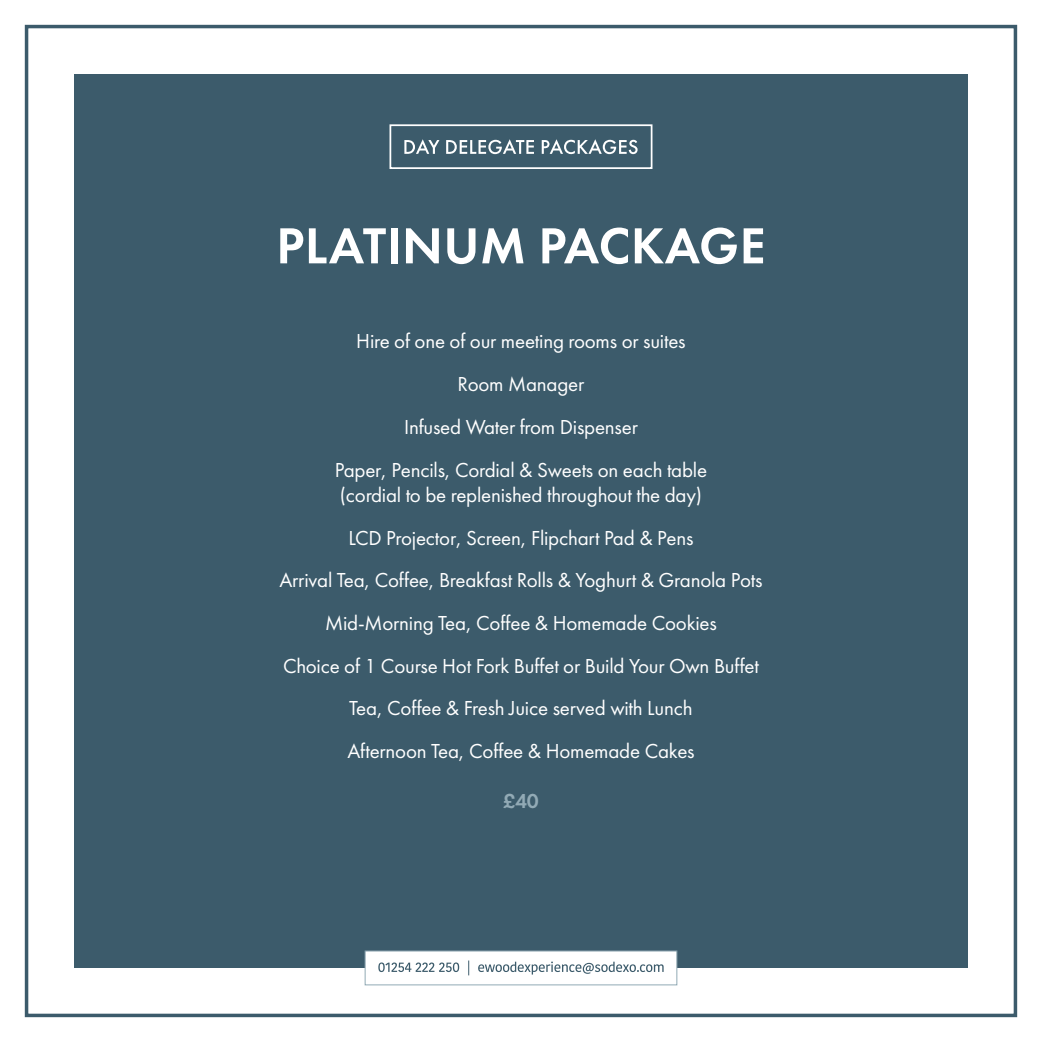
<style>
.page{position:relative;width:1042px;height:1042px;background:#fff}
.page>*{position:absolute;margin:0;border:0;box-sizing:border-box;transform-origin:0 0}
.t1{font:600 52.5px "Futura PT";letter-spacing:.01em;color:#fff}
.t2{font:21px "Futura PT";letter-spacing:-.01em;color:#fff}
.t3{font:600 21px "Futura PT";color:#92aab5}
</style>
<div class="page">
<div style="left:25px;top:25px;width:992px;height:992px;border:4px solid #3c5b6b"></div>
<div style="left:74px;top:74px;width:893px;height:893px;background:#3c5b6b"></div>
<div style="left:365px;top:950px;width:312px;height:35px;background:#fff;border:1px solid #92aab5"></div>
<svg style="left:378px;top:960px;width:285px;height:15px"></svg>
<svg style="left:404px;top:139px;width:233px;height:15px"></svg>
<div style="left:389px;top:124px;width:263px;height:45px;border:2px solid #fff"></div>
<p class="t1" style="left:276px;top:213px;width:491px">PLATINUM PACKAGE</p>
<p class="t2" style="left:356px;top:329px;width:331px">Hire of one of our meeting rooms or suites</p>
<p class="t2" style="left:457px;top:372px;width:128px">Room Manager</p>
<p class="t2" style="left:404px;top:414px;width:235px">Infused Water from Dispenser</p>
<p class="t2" style="left:335px;top:457px;width:374px">Paper, Pencils, Cordial &amp; Sweets on each table</p>
<p class="t2" style="left:340px;top:482px;width:363px">(cordial to be replenished throughout the day)</p>
<p class="t2" style="left:348px;top:525px;width:346px">LCD Projector, Screen, Flipchart Pad &amp; Pens</p>
<p class="t2" style="left:279px;top:568px;width:484px">Arrival Tea, Coffee, Breakfast Rolls &amp; Yoghurt &amp; Granola Pots</p>
<p class="t2" style="left:325px;top:610px;width:393px">Mid-Morning Tea, Coffee &amp; Homemade Cookies</p>
<p class="t2" style="left:283px;top:653px;width:477px">Choice of 1 Course Hot Fork Buffet or Build Your Own Buffet</p>
<p class="t2" style="left:349px;top:696px;width:345px">Tea, Coffee &amp; Fresh Juice served with Lunch</p>
<p class="t2" style="left:347px;top:738px;width:349px">Afternoon Tea, Coffee &amp; Homemade Cakes</p>
<p class="t3" style="left:503px;top:788px;width:37px">£40</p>
</div>
